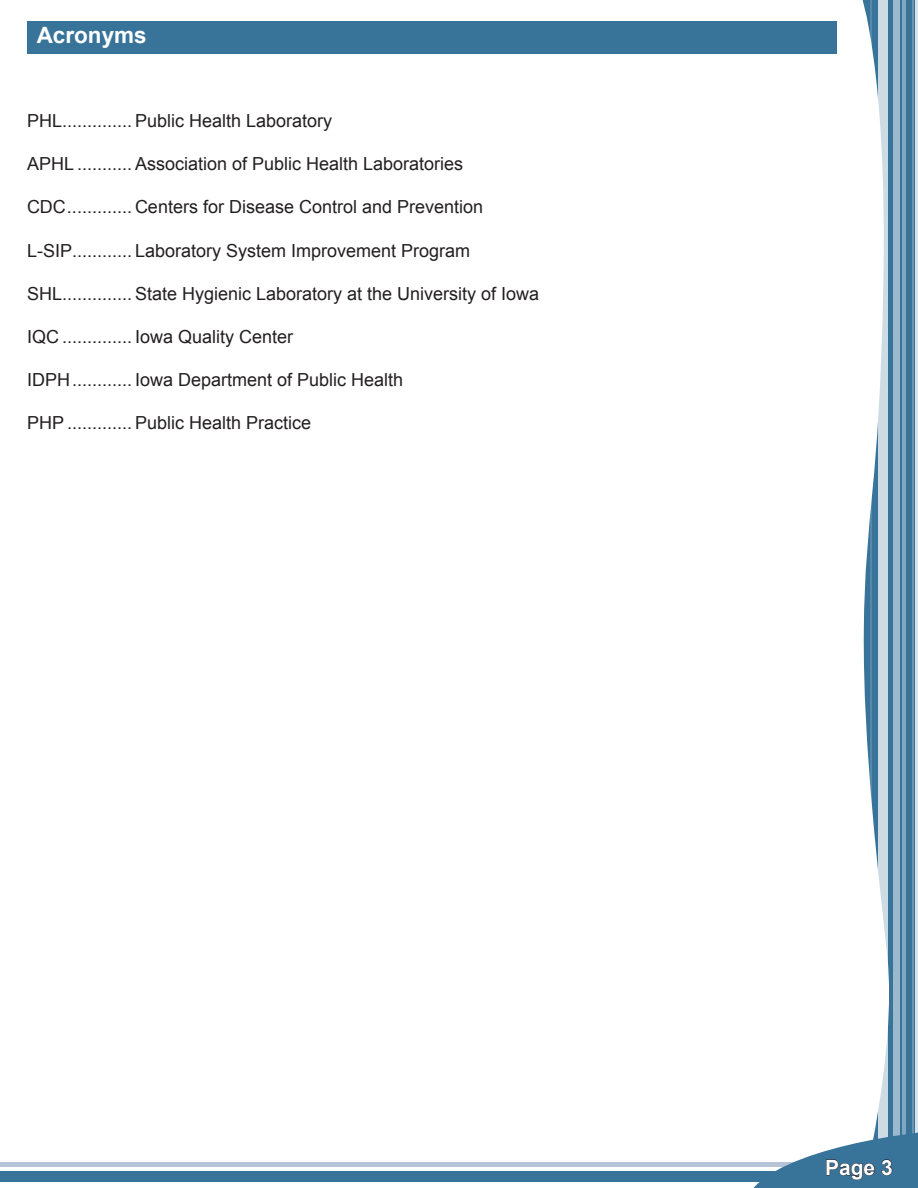
<style>
.page{position:relative;width:918px;height:1188px;background:#fff}
.page>*{position:absolute;margin:0;border:0;box-sizing:border-box;transform-origin:0 0}
.t1{font:700 22.5px "Arial";color:#fff}
.t2{font:700 21px "Arial";color:#fff}
.t3{font:18px "Arial";color:#231f20}
</style>
<div class="page">
<div style="left:0;top:1171px;width:918px;height:11px;background:#38739a"></div>
<hr style="left:0;top:1162px;width:918px;height:4px;background:#b5c4d6">
<svg style="left:862px;top:0;width:54px;height:1132px"></svg>
<hr style="left:902px;top:0;width:4px;height:1188px;background:#81a6bf">
<div style="left:894px;top:0;width:6px;height:1188px;background:#9bb8cc"></div>
<hr style="left:871px;top:0;width:1px;height:1188px;background:#fff">
<svg style="left:879px;top:0;width:9px;height:1132px;fill:#cddbe5"></svg>
<hr style="left:912px;top:0;width:1px;height:1188px;background:#fff">
<svg style="left:748px;top:1132px;width:170px;height:56px"></svg>
<div style="left:27px;top:21px;width:810px;height:32px;background:#38739a"></div>
<p class="t1" style="left:37px;top:20px;width:112px">Acronyms</p>
<p class="t3" style="left:27px;top:109px;width:307px">PHL.............. Public Health Laboratory</p>
<p class="t3" style="left:27px;top:152px;width:438px">APHL ........... Association of Public Health Laboratories</p>
<p class="t3" style="left:27px;top:195px;width:458px">CDC............. Centers for Disease Control and Prevention</p>
<p class="t3" style="left:27px;top:239px;width:445px">L-SIP............ Laboratory System Improvement Program</p>
<p class="t3" style="left:27px;top:282px;width:514px">SHL.............. State Hygienic Laboratory at the University of Iowa</p>
<p class="t3" style="left:27px;top:325px;width:268px">IQC .............. Iowa Quality Center</p>
<p class="t3" style="left:27px;top:368px;width:378px">IDPH............ Iowa Department of Public Health</p>
<p class="t3" style="left:27px;top:411px;width:286px">PHP ............. Public Health Practice</p>
<p class="t2" style="left:825px;top:1153px;width:69px">Page 3</p>
</div>
